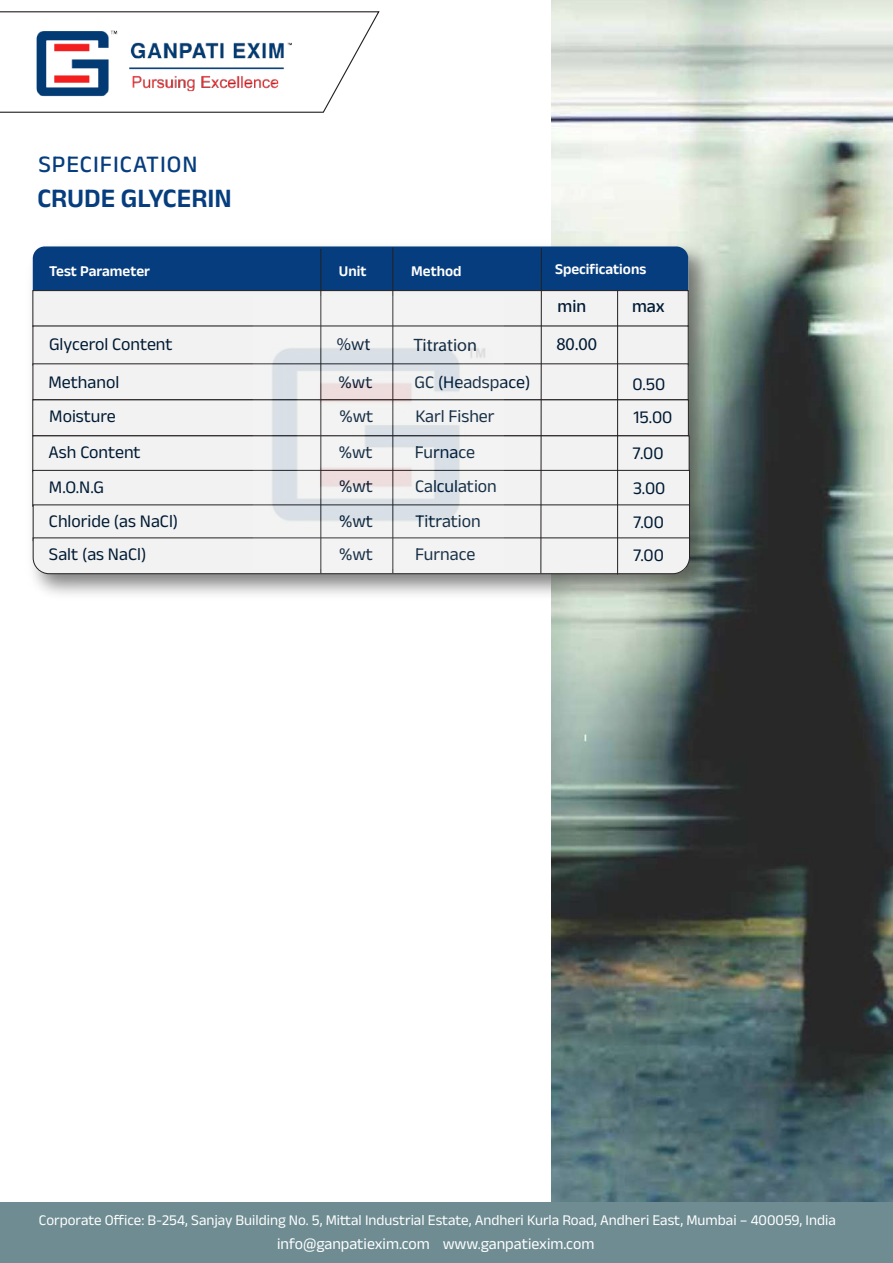
<style>
.page{position:relative;width:893px;height:1263px;background:#fff}
.page>*{position:absolute;margin:0;border:0;box-sizing:border-box;transform-origin:0 0}
.t1{font:600 27px "Anek Devanagari";color:#063d7e}
.t2{font:500 24px "Anek Devanagari";letter-spacing:.04em;color:#063d7e}
.t3{font:18px "Anek Devanagari";color:#001a33}
.t4{font:18px "Myriad Pro";color:#001a33}
.t5{font:500 18px "Anek Devanagari";color:#001a33}
.t6{font:15.9px "Anek Devanagari";color:#fff}
.t7{font:600 15.15px "Anek Devanagari";color:#fff}
.t8{font:15px "Anek Devanagari";color:#fff}
</style>
<div class="page">
<img style="left:551px;top:0;width:342px;height:1202px">
<div style="left:0;top:1202px;width:893px;height:61px;background:#6e8c92"></div>
<svg style="left:0;top:11px;width:380px;height:102px"></svg>
<img style="left:32px;top:235px;width:690px;height:371px">
<img style="left:24px;top:18px;width:279px;height:88px">
<svg style="left:33px;top:246px;width:657px;height:328px"></svg>
<hr style="left:617px;top:290px;width:1px;height:284px;background:#231f20">
<img style="left:254px;top:296px;width:249px;height:272px">
<h2 class="t2" style="left:38px;top:150px;width:161px">SPECIFICATION</h2>
<h1 class="t1" style="left:37px;top:182px;width:196px">CRUDE GLYCERIN</h1>
<p class="t7" style="left:49px;top:262px;width:103px">Test Parameter</p>
<p class="t7" style="left:339px;top:262px;width:29px">Unit</p>
<p class="t7" style="left:411px;top:262px;width:52px">Method</p>
<p class="t7" style="left:555px;top:260px;width:93px">Specifications</p>
<p class="t5" style="left:558px;top:295px;width:30px">min</p>
<p class="t5" style="left:632px;top:295px;width:34px">max</p>
<p class="t3" style="left:49px;top:333px;width:125px">Glycerol Content</p>
<p class="t3" style="left:48px;top:371px;width:72px">Methanol</p>
<p class="t4" style="left:337px;top:333px;width:35px">%wt</p>
<p class="t4" style="left:414px;top:334px;width:65px">Titration</p>
<p class="t4" style="left:556px;top:333px;width:42px">80.00</p>
<p class="t3" style="left:415px;top:372px;width:117px">GC (Headspace)</p>
<p class="t3" style="left:632px;top:373px;width:34px">0.50</p>
<p class="t3" style="left:339px;top:372px;width:35px">%wt</p>
<p class="t3" style="left:49px;top:405px;width:68px">Moisture</p>
<p class="t3" style="left:339px;top:405px;width:35px">%wt</p>
<p class="t3" style="left:415px;top:405px;width:81px">Karl Fisher</p>
<p class="t3" style="left:633px;top:407px;width:40px">15.00</p>
<p class="t3" style="left:49px;top:441px;width:94px">Ash Content</p>
<p class="t3" style="left:339px;top:441px;width:35px">%wt</p>
<p class="t3" style="left:415px;top:441px;width:62px">Furnace</p>
<p class="t3" style="left:633px;top:443px;width:32px">7.00</p>
<p class="t3" style="left:49px;top:476px;width:57px">M.O.N.G</p>
<p class="t3" style="left:339px;top:475px;width:35px">%wt</p>
<p class="t3" style="left:415px;top:475px;width:83px">Calculation</p>
<p class="t3" style="left:633px;top:477px;width:34px">3.00</p>
<p class="t3" style="left:49px;top:510px;width:131px">Chloride (as NaCl)</p>
<p class="t3" style="left:339px;top:510px;width:35px">%wt</p>
<p class="t3" style="left:415px;top:510px;width:67px">Titration</p>
<p class="t3" style="left:633px;top:512px;width:32px">7.00</p>
<p class="t3" style="left:49px;top:543px;width:99px">Salt (as NaCl)</p>
<p class="t3" style="left:339px;top:543px;width:35px">%wt</p>
<p class="t3" style="left:415px;top:543px;width:62px">Furnace</p>
<p class="t3" style="left:633px;top:545px;width:32px">7.00</p>
<p class="t8" style="left:39px;top:1211px;width:798px">Corporate Office: B-254, Sanjay Building No. 5, Mittal Industrial Estate, Andheri Kurla Road, Andheri East, Mumbai – 400059, India</p>
<p class="t6" style="left:277px;top:1234px;width:319px">info@ganpatiexim.com www.ganpatiexim.com</p>
</div>
